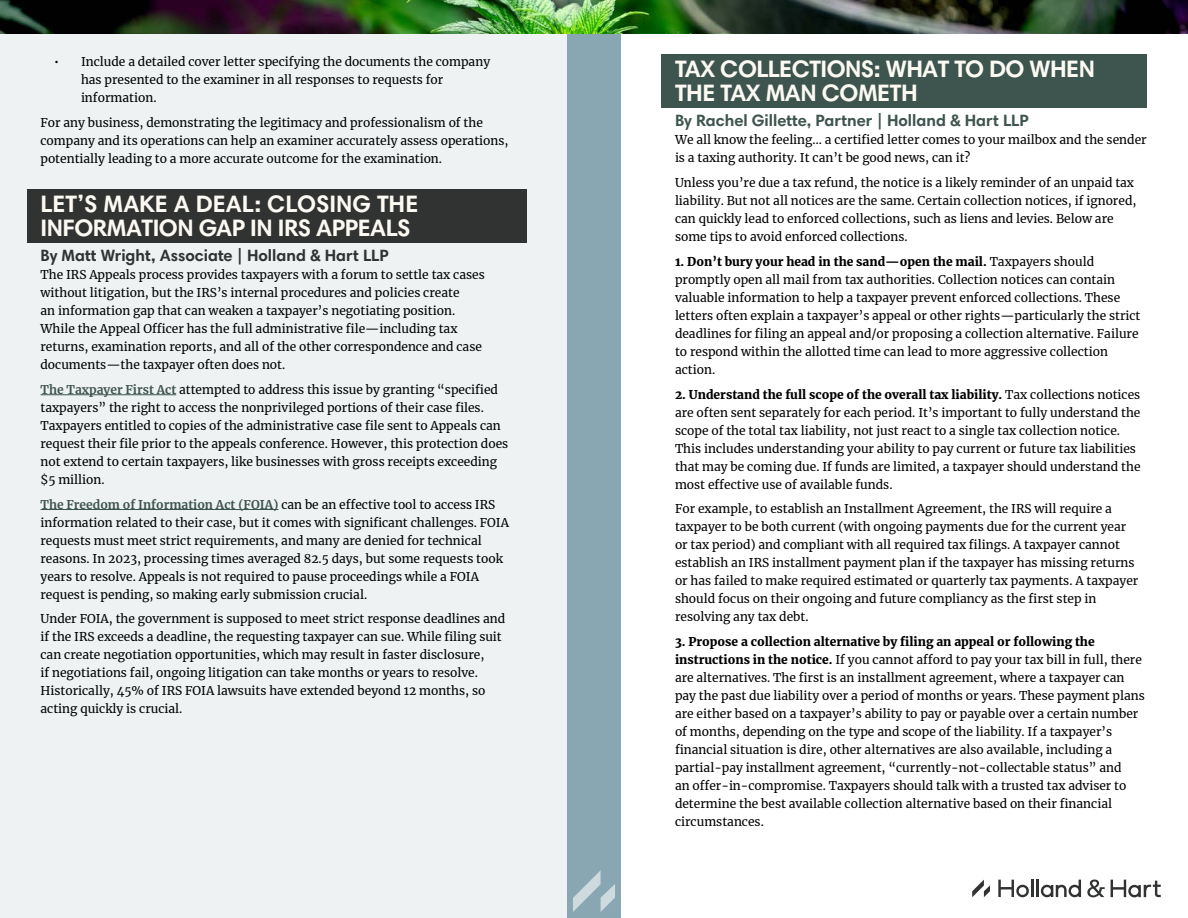
<style>
.page{position:relative;width:1188px;height:918px;background:#fff}
.page>*{position:absolute;margin:0;border:0;box-sizing:border-box;transform-origin:0 0}
.t1{font:700 24px/24px "Harmonia Sans";letter-spacing:-.02em;color:#fbf9f2}
.t2{font:700 16.5px "Harmonia Sans";color:#3e544f}
.t3{font:700 16.5px "Harmonia Sans";color:#313232}
.t4{font:12px/18px "Merriweather";color:#000}
.s1{font-weight:700;color:#3e544f}
.s2{font-weight:900}
</style>
<div class="page">
<div style="left:0;top:0;width:567px;height:918px;background:#eef2f3"></div>
<div style="left:567px;top:0;width:54px;height:918px;background:#88a7b3"></div>
<img style="left:0;top:0;width:1188px;height:33px">
<div style="left:662px;top:54px;width:486px;height:54px;background:#3e544f"></div>
<div style="left:27px;top:190px;width:499px;height:53px;background:#313232"></div>
<hr style="left:40px;top:394px;width:136px;height:1px;background:#3e544f">
<hr style="left:40px;top:509px;width:238px;height:1px;background:#3e544f">
<svg style="left:573px;top:870px;width:42px;height:42px"></svg>
<svg style="left:972px;top:880px;width:18px;height:17px"></svg>
<hr style="left:1036px;top:880px;width:3px;height:17px;background:#313232">
<svg style="left:1041px;top:880px;width:40px;height:17px"></svg>
<svg style="left:998px;top:880px;width:35px;height:17px"></svg>
<svg style="left:1111px;top:880px;width:50px;height:17px"></svg>
<svg style="left:1087px;top:880px;width:18px;height:17px"></svg>
<p class="t4" style="left:81px;top:52px;width:411px;text-indent:-27px">• Include a detailed cover letter specifying the documents the company has presented to the examiner in all responses to requests for information.</p>
<p class="t4" style="left:40px;top:113px;width:470px">For any business, demonstrating the legitimacy and professionalism of the company and its operations can help an examiner accurately assess operations, potentially leading to a more accurate outcome for the examination.</p>
<h1 class="t1" style="left:40px;top:192px;width:379px">LET’S MAKE A DEAL: CLOSING THE<br>INFORMATION GAP IN IRS APPEALS</h1>
<h2 class="t3" style="left:40px;top:245px;width:350px">By Matt Wright, Associate | Holland &amp; Hart LLP</h2>
<p class="t4" style="left:40px;top:265px;width:446px">The IRS Appeals process provides taxpayers with a forum to settle tax cases without litigation, but the IRS’s internal procedures and policies create<br>an information gap that can weaken a taxpayer’s negotiating position.<br>While the Appeal Officer has the full administrative file—including tax returns, examination reports, and all of the other correspondence and case documents—the taxpayer often does not.</p>
<p class="t4" style="left:40px;top:380px;width:469px"><span class="s1">The Taxpayer First Act</span> attempted to address this issue by granting “specified taxpayers” the right to access the nonprivileged portions of their case files.<br>Taxpayers entitled to copies of the administrative case file sent to Appeals can request their file prior to the appeals conference. However, this protection does not extend to certain taxpayers, like businesses with gross receipts exceeding $5 million.</p>
<p class="t4" style="left:40px;top:495px;width:470px"><span class="s1">The Freedom of Information Act (FOIA)</span> can be an effective tool to access IRS information related to their case, but it comes with significant challenges. FOIA requests must meet strict requirements, and many are denied for technical reasons. In 2023, processing times averaged 82.5 days, but some requests took years to resolve. Appeals is not required to pause proceedings while a FOIA request is pending, so making early submission crucial.</p>
<p class="t4" style="left:40px;top:610px;width:466px">Under FOIA, the government is supposed to meet strict response deadlines and if the IRS exceeds a deadline, the requesting taxpayer can sue. While filing suit can create negotiation opportunities, which may result in faster disclosure,<br>if negotiations fail, ongoing litigation can take months or years to resolve.<br>Historically, 45% of IRS FOIA lawsuits have extended beyond 12 months, so acting quickly is crucial.</p>
<h1 class="t1" style="left:675px;top:57px;width:422px">TAX COLLECTIONS: WHAT TO DO WHEN<br>THE TAX MAN COMETH</h1>
<h2 class="t2" style="left:675px;top:110px;width:355px">By Rachel Gillette, Partner | Holland &amp; Hart LLP</h2>
<p class="t4" style="left:675px;top:131px;width:473px">We all know the feeling… a certified letter comes to your mailbox and the sender is a taxing authority. It can’t be good news, can it?</p>
<p class="t4" style="left:675px;top:173px;width:463px">Unless you’re due a tax refund, the notice is a likely reminder of an unpaid tax liability. But not all notices are the same. Certain collection notices, if ignored, can quickly lead to enforced collections, such as liens and levies. Below are some tips to avoid enforced collections.</p>
<p class="t4" style="left:675px;top:252px;width:467px"><span class="s2">1. Don’t bury your head in the sand—open the mail.</span> Taxpayers should promptly open all mail from tax authorities. Collection notices can contain valuable information to help a taxpayer prevent enforced collections. These letters often explain a taxpayer’s appeal or other rights—particularly the strict deadlines for filing an appeal and/or proposing a collection alternative. Failure to respond within the allotted time can lead to more aggressive collection action.</p>
<p class="t4" style="left:675px;top:385px;width:467px"><span class="s2">2. Understand the full scope of the overall tax liability.</span> Tax collections notices are often sent separately for each period. It’s important to fully understand the scope of the total tax liability, not just react to a single tax collection notice.<br>This includes understanding your ability to pay current or future tax liabilities that may be coming due. If funds are limited, a taxpayer should understand the most effective use of available funds.</p>
<p class="t4" style="left:675px;top:500px;width:465px">For example, to establish an Installment Agreement, the IRS will require a taxpayer to be both current (with ongoing payments due for the current year or tax period) and compliant with all required tax filings. A taxpayer cannot establish an IRS installment payment plan if the taxpayer has missing returns or has failed to make required estimated or quarterly tax payments. A taxpayer should focus on their ongoing and future compliancy as the first step in resolving any tax debt.</p>
<p class="t4" style="left:675px;top:632px;width:471px"><span class="s2">3. Propose a collection alternative by filing an appeal or following the instructions in the notice.</span> If you cannot afford to pay your tax bill in full, there are alternatives. The first is an installment agreement, where a taxpayer can pay the past due liability over a period of months or years. These payment plans are either based on a taxpayer’s ability to pay or payable over a certain number of months, depending on the type and scope of the liability. If a taxpayer’s financial situation is dire, other alternatives are also available, including a partial-pay installment agreement, “currently-not-collectable status” and<br>an offer-in-compromise. Taxpayers should talk with a trusted tax adviser to determine the best available collection alternative based on their financial circumstances.</p>
</div>
